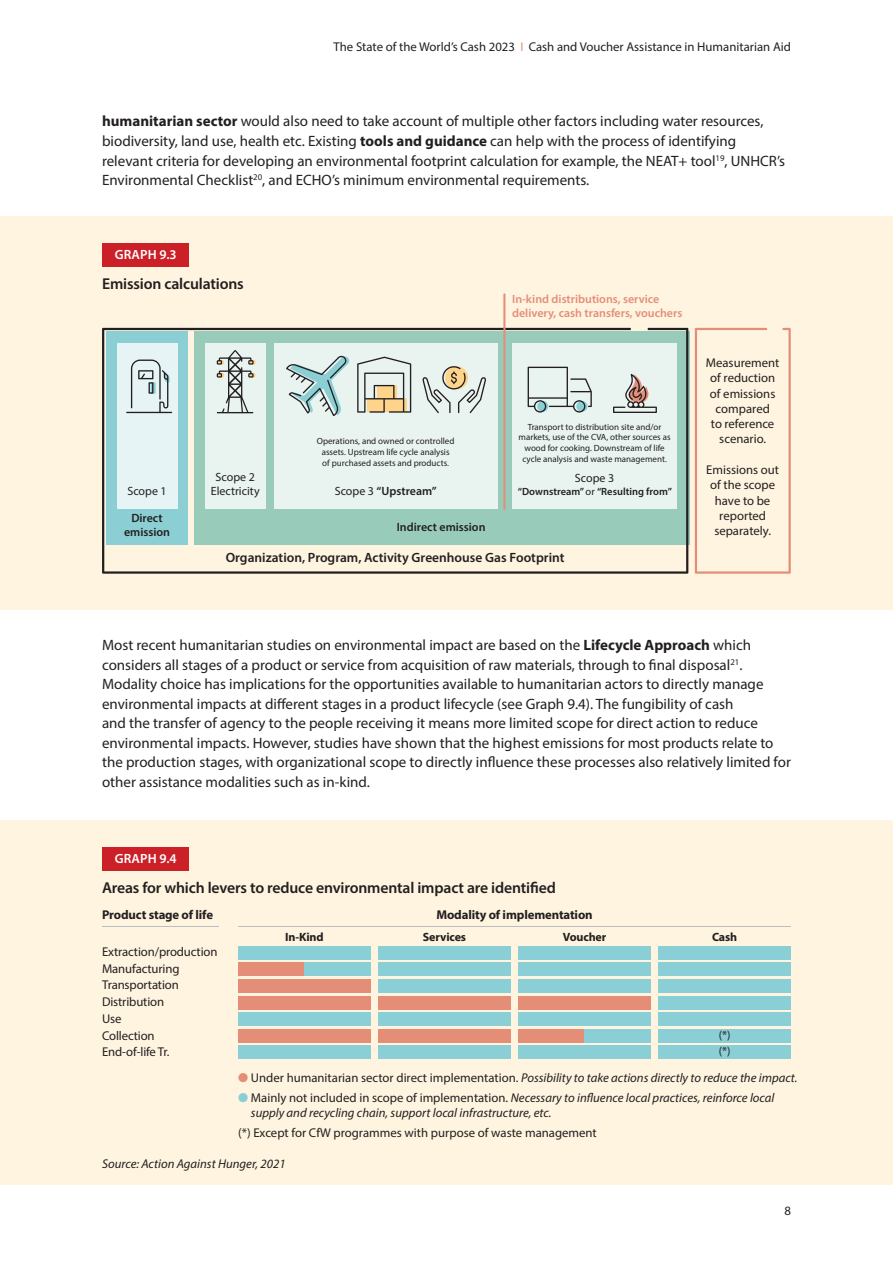
<style>
.page{position:relative;width:893px;height:1263px;background:#fff}
.page>*{position:absolute;margin:0;border:0;box-sizing:border-box;transform-origin:0 0}
.t1{font:600 15.75px "Myriad Pro";letter-spacing:-.01em;color:#231f20}
.t2{font:15px/19.5px "Myriad Pro";color:#231f20}
.t3{font:600 13.5px "Myriad Pro";color:#231f20}
.t4{font:600 13.35px "Myriad Pro";letter-spacing:.01em;color:#fff}
.t5{font:12.75px/15.3px "Myriad Pro";color:#231f20;text-align:center}
.t6{font:italic 12.75px/15.3px "Myriad Pro";color:#231f20}
.t7{font:700 12.75px "Myriad Pro";letter-spacing:-.01em;color:#231f20}
.t8{font:600 12px/14.4px "Myriad Pro";color:#e48e79}
.t9{font:600 12px/14.4px "Myriad Pro";color:#231f20;text-align:center}
.t10{font:12px/14.4px "Myriad Pro";color:#231f20;text-align:center}
.t11{font:700 12px "Myriad Pro";letter-spacing:-.01em;color:#231f20}
.t12{font:600 10.5px "Myriad Pro";color:#231f20}
.t13{font:9px/10.8px "Myriad Pro";color:#231f20;text-align:center}
.s1{color:#e48e78}
.s2{font-weight:700}
.s3{font-weight:400}
.s4{font-style:normal}
.s5{color:#8acfd6}
</style>
<div class="page">
<div style="left:0;top:217px;width:893px;height:393px;background:#fef4df"></div>
<div style="left:0;top:820px;width:893px;height:365px;background:#fef4df"></div>
<div style="left:102px;top:244px;width:86px;height:23px;background:#cb2028"></div>
<div style="left:102px;top:847px;width:87px;height:23px;background:#cb2028"></div>
<svg style="left:695px;top:328px;width:96px;height:246px"></svg>
<svg style="left:102px;top:328px;width:586px;height:246px;fill:#99cbbb"></svg>
<div style="left:117px;top:343px;width:61px;height:166px;background:#e6f4f5"></div>
<div style="left:205px;top:343px;width:60px;height:166px;background:#e9f3ef"></div>
<div style="left:274px;top:343px;width:223px;height:166px;background:#e9f3ef"></div>
<div style="left:512px;top:343px;width:165px;height:166px;background:#e9f3ef"></div>
<svg style="left:286px;top:356px;width:64px;height:60px"></svg>
<svg style="left:528px;top:367px;width:64px;height:46px"></svg>
<svg style="left:357px;top:357px;width:54px;height:56px"></svg>
<svg style="left:422px;top:366px;width:64px;height:47px"></svg>
<svg style="left:613px;top:374px;width:44px;height:39px"></svg>
<svg style="left:126px;top:359px;width:46px;height:54px"></svg>
<svg style="left:217px;top:350px;width:38px;height:63px"></svg>
<hr style="left:503px;top:293px;width:2px;height:217px;background:#e48e79">
<div style="left:238px;top:946px;width:133px;height:13px;background:#8acfd6"></div>
<div style="left:238px;top:963px;width:66px;height:13px;background:#e48e78"></div>
<div style="left:304px;top:963px;width:67px;height:13px;background:#8acfd6"></div>
<div style="left:238px;top:979px;width:133px;height:13px;background:#e48e78"></div>
<div style="left:238px;top:996px;width:133px;height:13px;background:#e48e78"></div>
<div style="left:238px;top:1012px;width:133px;height:14px;background:#8acfd6"></div>
<div style="left:238px;top:1029px;width:133px;height:13px;background:#e48e78"></div>
<div style="left:238px;top:1046px;width:133px;height:13px;background:#8acfd6"></div>
<hr style="left:102px;top:926px;width:117px;height:1px;background:#bcbdc0">
<hr style="left:238px;top:926px;width:553px;height:1px;background:#bcbdc0">
<div style="left:378px;top:946px;width:133px;height:13px;background:#8acfd6"></div>
<div style="left:378px;top:963px;width:133px;height:13px;background:#8acfd6"></div>
<div style="left:378px;top:979px;width:133px;height:13px;background:#8acfd6"></div>
<div style="left:378px;top:996px;width:133px;height:13px;background:#e48e78"></div>
<div style="left:378px;top:1012px;width:133px;height:14px;background:#8acfd6"></div>
<div style="left:378px;top:1029px;width:133px;height:13px;background:#e48e78"></div>
<div style="left:378px;top:1046px;width:133px;height:13px;background:#8acfd6"></div>
<div style="left:518px;top:946px;width:133px;height:13px;background:#8acfd6"></div>
<div style="left:518px;top:963px;width:133px;height:13px;background:#8acfd6"></div>
<div style="left:518px;top:979px;width:133px;height:13px;background:#8acfd6"></div>
<div style="left:518px;top:996px;width:133px;height:13px;background:#e48e78"></div>
<div style="left:518px;top:1012px;width:133px;height:14px;background:#8acfd6"></div>
<div style="left:518px;top:1029px;width:67px;height:13px;background:#e48e78"></div>
<div style="left:585px;top:1029px;width:66px;height:13px;background:#8acfd6"></div>
<div style="left:518px;top:1046px;width:133px;height:13px;background:#8acfd6"></div>
<div style="left:658px;top:946px;width:133px;height:13px;background:#8acfd6"></div>
<div style="left:658px;top:963px;width:133px;height:13px;background:#8acfd6"></div>
<div style="left:658px;top:979px;width:133px;height:13px;background:#8acfd6"></div>
<div style="left:658px;top:996px;width:133px;height:13px;background:#8acfd6"></div>
<div style="left:658px;top:1012px;width:133px;height:14px;background:#8acfd6"></div>
<div style="left:658px;top:1029px;width:133px;height:13px;background:#8acfd6"></div>
<div style="left:658px;top:1046px;width:133px;height:13px;background:#8acfd6"></div>
<p class="t5" style="left:334px;top:39px;width:459px">The State of the World’s Cash 2023 <span class="s1">I</span> Cash and Voucher Assistance in Humanitarian Aid</p>
<p class="t2" style="left:102px;top:111px;width:684px"><span class="s2">humanitarian sector</span> would also need to take account of multiple other factors including water resources, biodiversity, land use, health etc. Existing <span class="s2">tools and guidance</span> can help with the process of identifying relevant criteria for developing an environmental footprint calculation for example, the NEAT+ tool<sup>19</sup>, UNHCR’s Environmental Checklist<sup>20</sup>, and ECHO’s minimum environmental requirements.</p>
<p class="t4" style="left:115px;top:246px;width:63px">GRAPH 9.3</p>
<p class="t1" style="left:102px;top:273px;width:143px">Emission calculations</p>
<p class="t10" style="left:127px;top:484px;width:41px">Scope 1</p>
<p class="t10" style="left:211px;top:469px;width:50px">Scope 2<br>Electricity</p>
<p class="t13" style="left:317px;top:436px;width:139px">Operations, and owned or controlled assets. Upstream life cycle analysis of purchased assets and products.</p>
<p class="t9" style="left:335px;top:484px;width:104px"><span class="s3">Scope 3</span> “Upstream”</p>
<p class="t8" style="left:512px;top:291px;width:172px">In-kind distributions, service delivery, cash transfers, vouchers</p>
<p class="t13" style="left:519px;top:421px;width:153px">Transport to distribution site and/or markets, use of the CVA, other sources as wood for cooking. Downstream of life cycle analysis and waste management.</p>
<p class="t10" style="left:575px;top:471px;width:41px">Scope 3</p>
<p class="t12" style="left:518px;top:485px;width:156px">“Downstream” <span class="s3">or</span> “Resulting from”</p>
<p class="t9" style="left:124px;top:510px;width:48px">Direct emission</p>
<p class="t9" style="left:397px;top:519px;width:90px">Indirect emission</p>
<p class="t3" style="left:226px;top:549px;width:340px">Organization, Program, Activity Greenhouse Gas Footprint</p>
<p class="t5" style="left:706px;top:355px;width:75px">Measurement of reduction of emissions compared<br>to reference scenario.</p>
<p class="t5" style="left:706px;top:462px;width:74px">Emissions out of the scope have to be reported separately.</p>
<p class="t2" style="left:102px;top:635px;width:690px">Most recent humanitarian studies on environmental impact are based on the <span class="s2">Lifecycle Approach</span> which considers all stages of a product or service from acquisition of raw materials, through to final disposal<sup>21</sup>.<br>Modality choice has implications for the opportunities available to humanitarian actors to directly manage environmental impacts at different stages in a product lifecycle (see Graph 9.4). The fungibility of cash<br>and the transfer of agency to the people receiving it means more limited scope for direct action to reduce environmental impacts. However, studies have shown that the highest emissions for most products relate to the production stages, with organizational scope to directly influence these processes also relatively limited for other assistance modalities such as in-kind.</p>
<p class="t4" style="left:115px;top:850px;width:63px">GRAPH 9.4</p>
<p class="t1" style="left:102px;top:877px;width:455px">Areas for which levers to reduce environmental impact are identified</p>
<p class="t7" style="left:102px;top:906px;width:113px">Product stage of life</p>
<p class="t7" style="left:436px;top:906px;width:158px">Modality of implementation</p>
<p class="t5" style="left:102px;top:944px;width:117px">Extraction/production</p>
<p class="t5" style="left:102px;top:960px;width:79px">Manufacturing</p>
<p class="t5" style="left:102px;top:977px;width:78px">Transportation</p>
<p class="t5" style="left:102px;top:994px;width:64px">Distribution</p>
<p class="t5" style="left:102px;top:1011px;width:21px">Use</p>
<p class="t5" style="left:102px;top:1027px;width:54px">Collection</p>
<p class="t5" style="left:102px;top:1044px;width:69px">End-of-life Tr.</p>
<p class="t11" style="left:285px;top:929px;width:40px">In-Kind</p>
<p class="t11" style="left:423px;top:929px;width:45px">Services</p>
<p class="t11" style="left:563px;top:929px;width:45px">Voucher</p>
<p class="t11" style="left:712px;top:929px;width:27px">Cash</p>
<p class="t10" style="left:719px;top:1028px;width:13px">(*)</p>
<p class="t10" style="left:719px;top:1044px;width:13px">(*)</p>
<p class="t6" style="left:238px;top:1070px;width:561px"><span class="s1">●</span> <span class="s4">Under humanitarian sector direct implementation.</span> Possibility to take actions directly to reduce the impact.</p>
<p class="t6" style="left:251px;top:1090px;width:525px;text-indent:-13px"><span class="s5">●</span> <span class="s4">Mainly not included in scope of implementation.</span> Necessary to influence local practices, reinforce local supply and recycling chain, support local infrastructure, etc.</p>
<p class="t5" style="left:238px;top:1125px;width:360px">(*) Except for CfW programmes with purpose of waste management</p>
<p class="t6" style="left:102px;top:1155px;width:185px">Source: Action Against Hunger, 2021</p>
<p class="t5" style="left:784px;top:1203px;width:8px">8</p>
</div>
